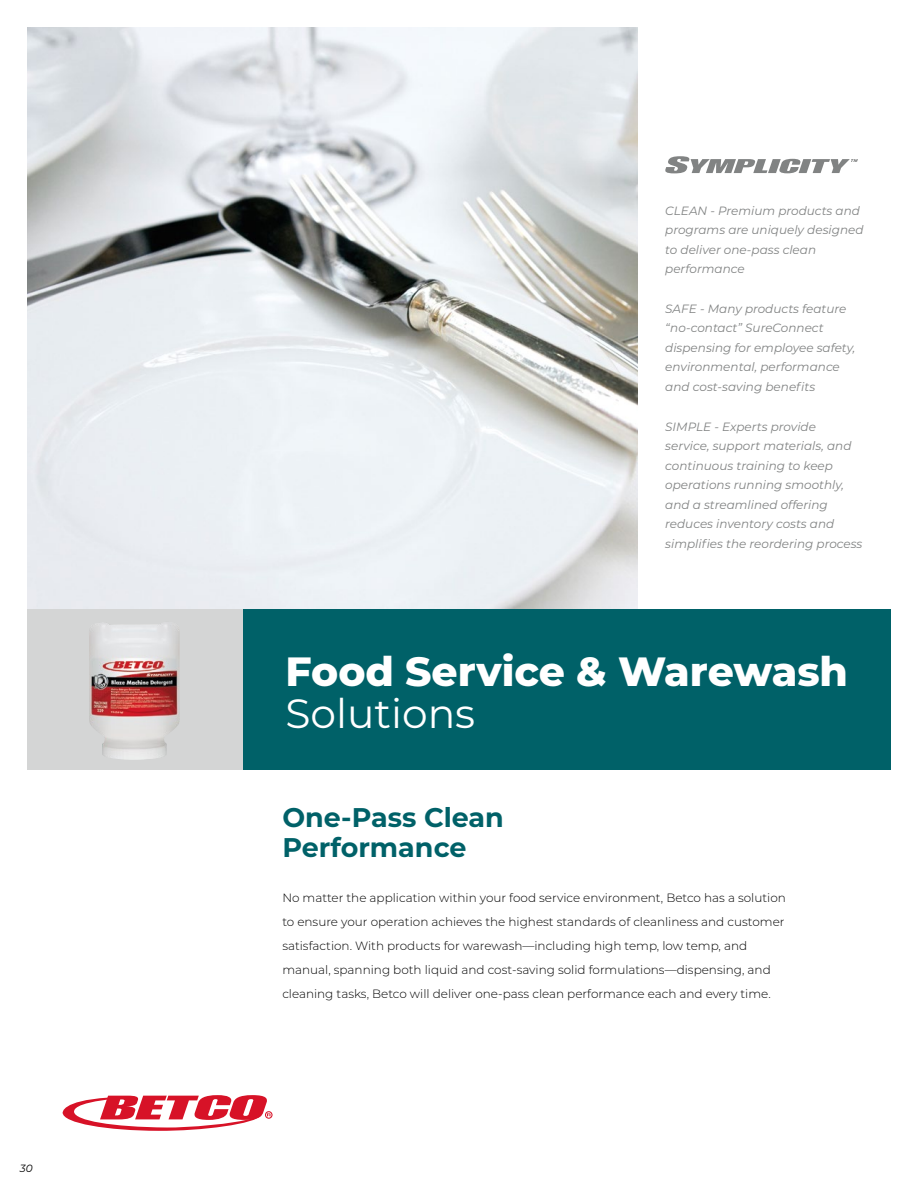
<style>
.page{position:relative;width:918px;height:1188px;background:#fff}
.page>*{position:absolute;margin:0;border:0;box-sizing:border-box;transform-origin:0 0}
.t1{font:800 40.8px "Montserrat";color:#fff}
.t2{font:40.8px "Montserrat";color:#fff}
.t3{font:700 27px/30px "Montserrat";color:#006168}
.t4{font:italic 12px/19.5px "Montserrat";color:#818383}
.t5{font:300 12px/24px "Montserrat";color:#000}
.t6{font:italic 10.5px "Montserrat";color:#000}
</style>
<div class="page">
<img style="left:27px;top:27px;width:610px;height:582px">
<div style="left:242px;top:609px;width:649px;height:161px;background:#006168"></div>
<div style="left:27px;top:609px;width:215px;height:161px;background:#d4d5d5"></div>
<img style="left:89px;top:623px;width:91px;height:137px">
<div style="left:265px;top:1111px;width:8px;height:8px;border:1px solid #d71227;border-radius:50%"></div>
<svg style="left:62px;top:1095px;width:209px;height:36px"></svg>
<svg style="left:665px;top:156px;width:193px;height:17px"></svg>
<p class="t6" style="left:20px;top:1161px;width:14px">30</p>
<p class="t4" style="left:665px;top:200px;width:200px">CLEAN - Premium products and programs are uniquely designed to deliver one-pass clean performance</p>
<p class="t4" style="left:665px;top:299px;width:192px">SAFE - Many products feature “no-contact” SureConnect dispensing for employee safety, environmental, performance and cost-saving benefits</p>
<p class="t4" style="left:665px;top:416px;width:199px">SIMPLE - Experts provide service, support materials, and continuous training to keep operations running smoothly, and a streamlined offering reduces inventory costs and simplifies the reordering process</p>
<h1 class="t1" style="left:285px;top:642px;width:564px">Food Service &amp; Warewash</h1>
<h1 class="t2" style="left:285px;top:685px;width:191px">Solutions</h1>
<h2 class="t3" style="left:282px;top:802px;width:223px">One-Pass Clean<br>Performance</h2>
<p class="t5" style="left:282px;top:886px;width:505px">No matter the application within your food service environment, Betco has a solution to ensure your operation achieves the highest standards of cleanliness and customer satisfaction. With products for warewash—including high temp, low temp, and manual, spanning both liquid and cost-saving solid formulations—dispensing, and cleaning tasks, Betco will deliver one-pass clean performance each and every time.</p>
</div>
